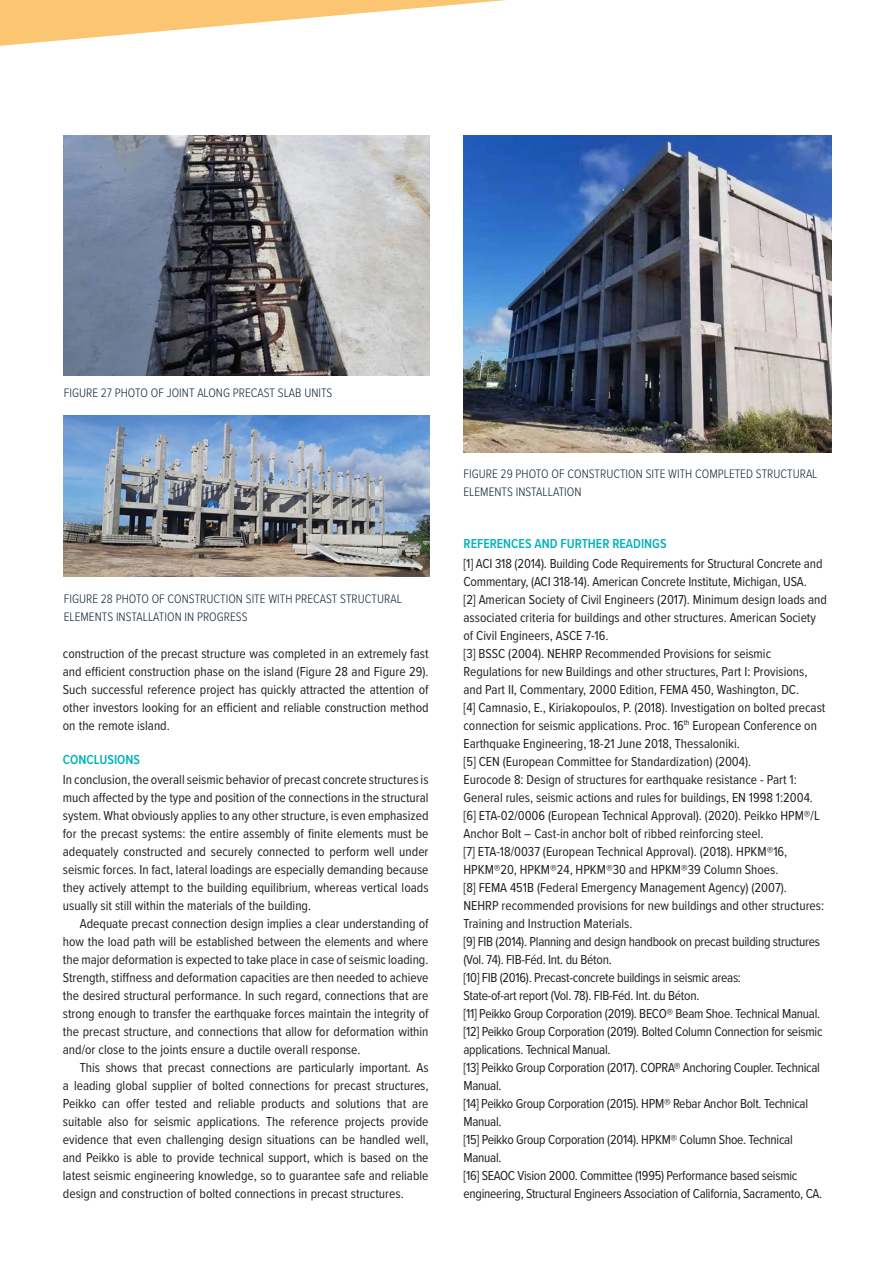
<style>
.page{position:relative;width:893px;height:1263px;background:#fff}
.page>*{position:absolute;margin:0;border:0;box-sizing:border-box;transform-origin:0 0}
.t1{font:13.5px/18px "Proxima Nova Cond";color:#231f20;text-align:justify}
.t2{font:600 13.5px "Proxima Nova Cond";color:#00b2b9}
.t3{font:300 12.75px/18px "Proxima Nova Cond";color:#172938}
</style>
<div class="page">
<svg style="left:0;top:0;width:506px;height:46px"></svg>
<img style="left:64px;top:135px;width:365px;height:241px">
<img style="left:64px;top:415px;width:365px;height:161px">
<img style="left:463px;top:135px;width:368px;height:317px">
<p class="t3" style="left:64px;top:383px;width:270px">FIGURE 27 PHOTO OF JOINT ALONG PRECAST SLAB UNITS</p>
<p class="t3" style="left:64px;top:589px;width:340px">FIGURE 28 PHOTO OF CONSTRUCTION SITE WITH PRECAST STRUCTURAL<br>ELEMENTS INSTALLATION IN PROGRESS</p>
<p class="t1" style="left:63px;top:644px;width:367px">construction of the precast structure was completed in an extremely fast and efficient construction phase on the island (Figure 28 and Figure 29).<br>Such successful reference project has quickly attracted the attention of other investors looking for an efficient and reliable construction method on the remote island.</p>
<p class="t2" style="left:63px;top:750px;width:79px">CONCLUSIONS</p>
<p class="t1" style="left:63px;top:770px;width:367px">In conclusion, the overall seismic behavior of precast concrete structures is much affected by the type and position of the connections in the structural system. What obviously applies to any other structure, is even emphasized for the precast systems: the entire assembly of finite elements must be adequately constructed and securely connected to perform well under seismic forces. In fact, lateral loadings are especially demanding because they actively attempt to the building equilibrium, whereas vertical loads usually sit still within the materials of the building.</p>
<p class="t1" style="left:63px;top:914px;width:367px;text-indent:17px">Adequate precast connection design implies a clear understanding of how the load path will be established between the elements and where the major deformation is expected to take place in case of seismic loading.<br>Strength, stiffness and deformation capacities are then needed to achieve the desired structural performance. In such regard, connections that are strong enough to transfer the earthquake forces maintain the integrity of the precast structure, and connections that allow for deformation within and/or close to the joints ensure a ductile overall response.</p>
<p class="t1" style="left:63px;top:1058px;width:367px;text-indent:17px">This shows that precast connections are particularly important. As a leading global supplier of bolted connections for precast structures, Peikko can offer tested and reliable products and solutions that are suitable also for seismic applications. The reference projects provide evidence that even challenging design situations can be handled well, and Peikko is able to provide technical support, which is based on the latest seismic engineering knowledge, so to guarantee safe and reliable design and construction of bolted connections in precast structures.</p>
<p class="t3" style="left:463px;top:464px;width:355px">FIGURE 29 PHOTO OF CONSTRUCTION SITE WITH COMPLETED STRUCTURAL<br>ELEMENTS INSTALLATION</p>
<p class="t2" style="left:463px;top:534px;width:205px">REFERENCES AND FURTHER READINGS</p>
<p class="t1" style="left:463px;top:554px;width:365px;text-align:left">[1] ACI 318 (2014). Building Code Requirements for Structural Concrete and Commentary, (ACI 318-14). American Concrete Institute, Michigan, USA.<br>[2] American Society of Civil Engineers (2017). Minimum design loads and associated criteria for buildings and other structures. American Society of Civil Engineers, ASCE 7-16.<br>[3] BSSC (2004). NEHRP Recommended Provisions for seismic Regulations for new Buildings and other structures, Part I: Provisions, and Part II, Commentary, 2000 Edition, FEMA 450, Washington, DC.<br>[4] Camnasio, E., Kiriakopoulos, P. (2018). Investigation on bolted precast connection for seismic applications. Proc. 16<sup>th</sup> European Conference on Earthquake Engineering, 18-21 June 2018, Thessaloniki.<br>[5] CEN (European Committee for Standardization) (2004).<br>Eurocode 8: Design of structures for earthquake resistance - Part 1:<br>General rules, seismic actions and rules for buildings, EN 1998 1:2004. [6] ETA-02/0006 (European Technical Approval). (2020). Peikko HPM®/L Anchor Bolt – Cast-in anchor bolt of ribbed reinforcing steel.<br>[7] ETA-18/0037 (European Technical Approval). (2018). HPKM®16, HPKM®20, HPKM®24, HPKM®30 and HPKM®39 Column Shoes.<br>[8] FEMA 451B (Federal Emergency Management Agency) (2007).<br>NEHRP recommended provisions for new buildings and other structures:<br>Training and Instruction Materials.<br>[9] FIB (2014). Planning and design handbook on precast building structures (Vol. 74). FIB-Féd. Int. du Béton.<br>[10] FIB (2016). Precast-concrete buildings in seismic areas:<br>State-of-art report (Vol. 78). FIB-Féd. Int. du Béton.<br>[11] Peikko Group Corporation (2019). BECO® Beam Shoe. Technical Manual. [12] Peikko Group Corporation (2019). Bolted Column Connection for seismic applications. Technical Manual.<br>[13] Peikko Group Corporation (2017). COPRA® Anchoring Coupler. Technical Manual.<br>[14] Peikko Group Corporation (2015). HPM® Rebar Anchor Bolt. Technical Manual.<br>[15] Peikko Group Corporation (2014). HPKM® Column Shoe. Technical Manual.<br>[16] SEAOC Vision 2000. Committee (1995) Performance based seismic engineering, Structural Engineers Association of California, Sacramento, CA.</p>
</div>
